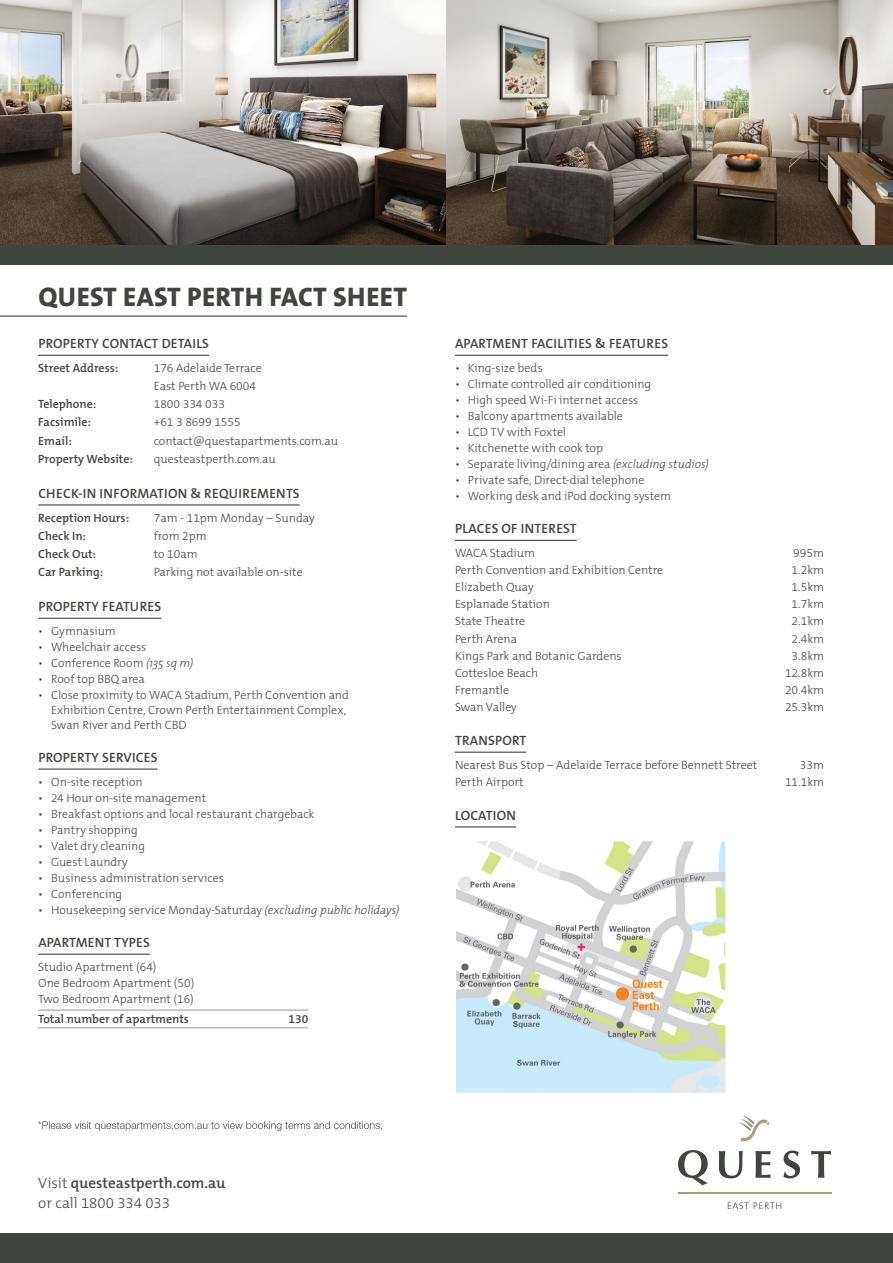
<style>
.page{position:relative;width:893px;height:1263px;background:#fff}
.page>*{position:absolute;margin:0;border:0;box-sizing:border-box;transform-origin:0 0}
.t1{font:800 27px "The Mix B W8";letter-spacing:.015em;color:#40453d}
.t2{font:600 15px "The Mix B W6";color:#40453d}
.t3{font:300 15px "The Mix B W3";color:#40453d}
.t4{font:600 13.5px "The Mix B W6";letter-spacing:.015em;color:#40453d}
.t5{font:300 12px/15px "The Mix B W3";color:#484648}
.t6{font:300 12px/16px "The Mix B W3";color:#40453d}
.t7{font:600 12px "The Mix B W6";color:#40453d}
.s1{font-family:"The Mix Os F"}
.s2{font-family:"The Mix Os F";font-style:italic}
.s3{font-family:"The Mix B W3";font-weight:300}
</style>
<div class="page">
<svg style="left:38px;top:1121px;width:344px;height:10px"></svg>
<hr style="left:0;top:316px;width:407px;height:1px;background:#40453d">
<hr style="left:455px;top:355px;width:213px;height:1px;background:#40453d">
<hr style="left:455px;top:540px;width:122px;height:1px;background:#40453d">
<hr style="left:455px;top:752px;width:71px;height:1px;background:#40453d">
<hr style="left:455px;top:826px;width:61px;height:1px;background:#40453d">
<img style="left:457px;top:842px;width:268px;height:250px">
<div style="left:455px;top:840px;width:272px;height:254px;border:1px solid #fff"></div>
<hr style="left:38px;top:355px;width:171px;height:1px;background:#40453d">
<hr style="left:38px;top:504px;width:262px;height:1px;background:#40453d">
<hr style="left:38px;top:618px;width:123px;height:1px;background:#40453d">
<hr style="left:38px;top:768px;width:120px;height:2px;background:#40453d">
<hr style="left:38px;top:954px;width:112px;height:1px;background:#40453d">
<hr style="left:38px;top:1010px;width:270px;height:1px;background:#939598">
<hr style="left:38px;top:1027px;width:270px;height:1px;background:#939598">
<img style="left:0;top:0;width:446px;height:245px">
<img style="left:446px;top:0;width:447px;height:245px">
<div style="left:0;top:245px;width:893px;height:20px;background:#40453d"></div>
<div style="left:0;top:1233px;width:893px;height:30px;background:#40453d"></div>
<svg style="left:740px;top:1115px;width:29px;height:27px"></svg>
<svg style="left:678px;top:1150px;width:30px;height:35px"></svg>
<svg style="left:719px;top:1151px;width:24px;height:27px"></svg>
<svg style="left:755px;top:1151px;width:15px;height:27px"></svg>
<svg style="left:783px;top:1150px;width:17px;height:28px"></svg>
<svg style="left:811px;top:1151px;width:20px;height:27px"></svg>
<hr style="left:678px;top:1192px;width:153px;height:1px;background:#ad9d6e">
<svg style="left:728px;top:1202px;width:53px;height:7px"></svg>
<h1 class="t1" style="left:38px;top:280px;width:370px">QUEST EAST PERTH FACT SHEET</h1>
<p class="t4" style="left:38px;top:335px;width:172px">PROPERTY CONTACT DETAILS</p>
<p class="t7" style="left:38px;top:360px;width:82px">Street Address:</p>
<p class="t6" style="left:154px;top:359px;width:110px;line-height:18.1px">176 Adelaide Terrace<br>East Perth WA 6004</p>
<p class="t7" style="left:38px;top:396px;width:60px">Telephone:</p>
<p class="t6" style="left:154px;top:396px;width:73px">1800 334 033</p>
<p class="t7" style="left:38px;top:415px;width:54px">Facsimile:</p>
<p class="t6" style="left:154px;top:414px;width:89px">+61 3 8699 1555</p>
<p class="t7" style="left:38px;top:433px;width:35px">Email:</p>
<p class="t6" style="left:154px;top:433px;width:186px">contact@questapartments.com.au</p>
<p class="t7" style="left:38px;top:451px;width:96px">Property Website:</p>
<p class="t6" style="left:154px;top:451px;width:124px">questeastperth.com.au</p>
<p class="t4" style="left:38px;top:485px;width:263px">CHECK-IN INFORMATION &amp; REQUIREMENTS</p>
<p class="t7" style="left:38px;top:510px;width:92px">Reception Hours:</p>
<p class="t6" style="left:154px;top:509px;width:163px">7am - 11pm Monday – Sunday</p>
<p class="t7" style="left:38px;top:528px;width:49px">Check In:</p>
<p class="t6" style="left:154px;top:528px;width:55px">from 2pm</p>
<p class="t7" style="left:38px;top:546px;width:59px">Check Out:</p>
<p class="t6" style="left:154px;top:546px;width:45px">to 10am</p>
<p class="t7" style="left:38px;top:564px;width:66px">Car Parking:</p>
<p class="t6" style="left:154px;top:564px;width:150px">Parking not available on-site</p>
<p class="t4" style="left:38px;top:598px;width:124px">PROPERTY FEATURES</p>
<p class="t5" style="left:38px;top:623px;width:79px"><span class="s1">•</span> Gymnasium</p>
<p class="t5" style="left:38px;top:639px;width:110px"><span class="s1">•</span> Wheelchair access</p>
<p class="t5" style="left:38px;top:655px;width:157px"><span class="s1">•</span> Conference Room <span class="s2">(135 sq m)</span></p>
<p class="t5" style="left:38px;top:671px;width:108px"><span class="s1">•</span> Roof top BBQ area</p>
<p class="t5" style="left:51px;top:688px;width:299px;text-indent:-13px"><span class="s1">•</span> Close proximity to WACA Stadium, Perth Convention and<br>Exhibition Centre, Crown Perth Entertainment Complex,<br>Swan River and Perth CBD</p>
<p class="t4" style="left:38px;top:749px;width:121px">PROPERTY SERVICES</p>
<p class="t5" style="left:38px;top:774px;width:106px"><span class="s1">•</span> On-site reception</p>
<p class="t5" style="left:38px;top:790px;width:169px"><span class="s1">•</span> 24 Hour on-site management</p>
<p class="t5" style="left:38px;top:806px;width:278px"><span class="s1">•</span> Breakfast options and local restaurant chargeback</p>
<p class="t5" style="left:38px;top:822px;width:101px"><span class="s1">•</span> Pantry shopping</p>
<p class="t5" style="left:38px;top:838px;width:108px"><span class="s1">•</span> Valet dry cleaning</p>
<p class="t5" style="left:38px;top:854px;width:91px"><span class="s1">•</span> Guest Laundry</p>
<p class="t5" style="left:38px;top:870px;width:187px"><span class="s1">•</span> Business administration services</p>
<p class="t5" style="left:38px;top:887px;width:85px"><span class="s1">•</span> Conferencing</p>
<p class="t5" style="left:38px;top:903px;width:363px"><span class="s1">•</span> Housekeeping service Monday-Saturday <span class="s2">(excluding public holidays)</span></p>
<p class="t4" style="left:38px;top:934px;width:113px">APARTMENT TYPES</p>
<p class="t6" style="left:38px;top:959px;width:158px">Studio Apartment (64)<br>One Bedroom Apartment (50)<br>Two Bedroom Apartment (16)</p>
<p class="t7" style="left:38px;top:1011px;width:152px">Total number of apartments</p>
<p class="t7" style="left:288px;top:1011px;width:21px">130</p>
<p class="t4" style="left:455px;top:335px;width:215px">APARTMENT FACILITIES &amp; FEATURES</p>
<p class="t5" style="left:455px;top:360px;width:89px"><span class="s1">•</span> King-size beds</p>
<p class="t5" style="left:455px;top:376px;width:198px"><span class="s1">•</span> Climate controlled air conditioning</p>
<p class="t5" style="left:455px;top:392px;width:185px"><span class="s1">•</span> High speed Wi-Fi internet access</p>
<p class="t5" style="left:455px;top:409px;width:169px"><span class="s1">•</span> Balcony apartments available</p>
<p class="t5" style="left:455px;top:425px;width:113px"><span class="s1">•</span> LCD TV with Foxtel</p>
<p class="t5" style="left:455px;top:441px;width:150px"><span class="s1">•</span> Kitchenette with cook top</p>
<p class="t5" style="left:455px;top:457px;width:255px"><span class="s1">•</span> Separate living/dining area <span class="s2">(excluding studios)</span></p>
<p class="t5" style="left:455px;top:473px;width:191px"><span class="s1">•</span> Private safe, Direct-dial telephone</p>
<p class="t5" style="left:455px;top:489px;width:218px"><span class="s1">•</span> Working desk and iPod docking system</p>
<p class="t4" style="left:455px;top:520px;width:123px">PLACES OF INTEREST</p>
<p class="t6" style="left:455px;top:545px;width:82px">WACA Stadium</p>
<p class="t6" style="left:793px;top:545px;width:32px">995m</p>
<p class="t6" style="left:455px;top:562px;width:210px">Perth Convention and Exhibition Centre</p>
<p class="t6" style="left:792px;top:562px;width:34px">1.2km</p>
<p class="t6" style="left:455px;top:579px;width:80px">Elizabeth Quay</p>
<p class="t6" style="left:792px;top:579px;width:34px">1.5km</p>
<p class="t6" style="left:455px;top:596px;width:96px">Esplanade Station</p>
<p class="t6" style="left:792px;top:596px;width:34px">1.7km</p>
<p class="t6" style="left:455px;top:613px;width:72px">State Theatre</p>
<p class="t6" style="left:792px;top:613px;width:34px">2.1km</p>
<p class="t6" style="left:455px;top:630px;width:64px">Perth Arena</p>
<p class="t6" style="left:792px;top:630px;width:34px">2.4km</p>
<p class="t6" style="left:455px;top:648px;width:168px">Kings Park and Botanic Gardens</p>
<p class="t6" style="left:792px;top:648px;width:34px">3.8km</p>
<p class="t6" style="left:455px;top:665px;width:85px">Cottesloe Beach</p>
<p class="t6" style="left:785px;top:665px;width:40px">12.8km</p>
<p class="t6" style="left:455px;top:682px;width:56px">Fremantle</p>
<p class="t6" style="left:785px;top:682px;width:40px">20.4km</p>
<p class="t6" style="left:455px;top:699px;width:63px">Swan Valley</p>
<p class="t6" style="left:785px;top:699px;width:40px">25.3km</p>
<p class="t4" style="left:455px;top:732px;width:73px">TRANSPORT</p>
<p class="t6" style="left:455px;top:757px;width:304px">Nearest Bus Stop – Adelaide Terrace before Bennett Street</p>
<p class="t6" style="left:800px;top:757px;width:26px">33m</p>
<p class="t6" style="left:455px;top:774px;width:70px">Perth Airport</p>
<p class="t6" style="left:785px;top:774px;width:40px">11.1km</p>
<p class="t4" style="left:455px;top:807px;width:62px">LOCATION</p>
<p class="t2" style="left:38px;top:1173px;width:189px"><span class="s3">Visit</span> questeastperth.com.au</p>
<p class="t3" style="left:38px;top:1193px;width:133px">or call 1800 334 033</p>
</div>
